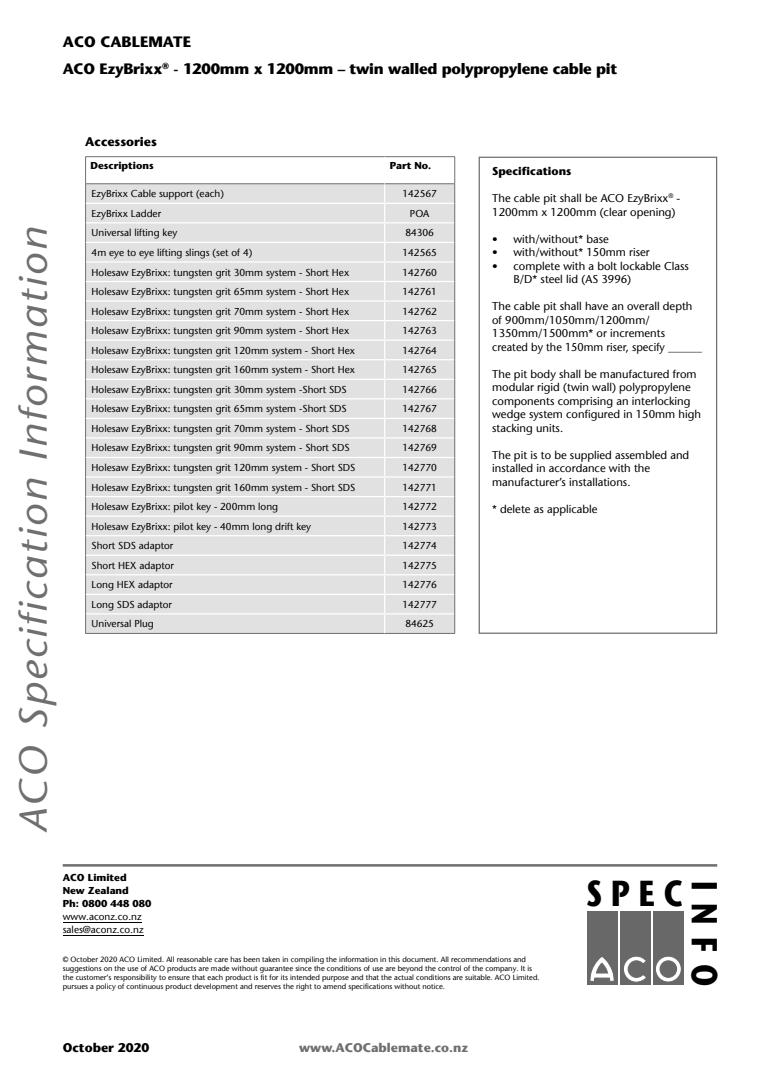
<style>
.page{position:relative;width:780px;height:1088px;background:#fff}
.page>*{position:absolute;margin:0;border:0;box-sizing:border-box;transform-origin:0 0}
.t1{font:italic 38.75px "Stone Sans";letter-spacing:.05em;color:#6f6f6f;scale:1.11 1}
.t2{font:700 36px "Stone Sans";color:#000;scale:.8 1}
.t3{font:700 15px "Stone Sans";letter-spacing:-.015em;color:#000}
.t4{font:700 12.5px "Stone Sans";color:#000}
.t5{font:700 12.5px "Stone Sans";color:#6f6f6f}
.t6{font:11.25px/13.5px "Stone Sans";color:#000}
.t7{font:700 11.25px "Stone Sans";color:#000}
.t8{font:10px "Stone Sans";color:#000}
.t9{font:700 10px/13.1px "Stone Sans";color:#000}
.t10{font:7.5px/9px "Stone Sans";color:#000}
.s1{font-weight:400}
</style>
<div class="page">
<div style="left:478px;top:157px;width:239px;height:477px;background:#fff;border:1px solid #6f6f6f"></div>
<hr style="left:85px;top:633px;width:299px;height:1px;background:#6f6f6f">
<hr style="left:384px;top:633px;width:71px;height:1px;background:#6f6f6f">
<hr style="left:85px;top:156px;width:299px;height:1px;background:#6f6f6f">
<hr style="left:384px;top:156px;width:71px;height:1px;background:#6f6f6f">
<svg style="left:85px;top:157px;width:370px;height:476px;background:#e3e3e3"></svg>
<hr style="left:63px;top:864px;width:654px;height:2px;background:#6f6f6f">
<div style="left:587px;top:911px;width:30px;height:74px;background:#686868"></div>
<svg style="left:590px;top:957px;width:24px;height:24px"></svg>
<div style="left:620px;top:911px;width:30px;height:74px;background:#686868"></div>
<svg style="left:624px;top:956px;width:22px;height:26px"></svg>
<div style="left:653px;top:911px;width:30px;height:74px;background:#686868"></div>
<svg style="left:655px;top:956px;width:26px;height:26px"></svg>
<div style="left:655px;top:956px;width:26px;height:26px;border:1px solid #686868;border-radius:50%"></div>
<div style="left:660px;top:961px;width:16px;height:16px;background:#686868;border-radius:50%"></div>
<div style="left:660px;top:961px;width:16px;height:16px;border:1px solid #686868;border-radius:50%"></div>
<hr style="left:63px;top:922px;width:78px;height:1px;background:#000">
<hr style="left:63px;top:935px;width:80px;height:1px;background:#000">
<h3 class="t3" style="left:63px;top:33px;width:130px">ACO CABLEMATE</h3>
<p class="t3" style="left:63px;top:60px;width:556px">ACO EzyBrixx<sup>®</sup> - 1200mm x 1200mm – twin walled polypropylene cable pit</p>
<h1 class="t1" style="left:10px;top:833px;width:547px;rotate:-90deg">ACO Specification Information</h1>
<p class="t4" style="left:85px;top:134px;width:73px">Accessories</p>
<p class="t9" style="left:91px;top:159px;width:65px">Descriptions</p>
<p class="t9" style="left:389px;top:159px;width:43px">Part No.</p>
<p class="t8" style="left:92px;top:188px;width:134px">EzyBrixx Cable support (each)</p>
<p class="t8" style="left:402px;top:188px;width:36px">142567</p>
<p class="t8" style="left:92px;top:207px;width:71px">EzyBrixx Ladder</p>
<p class="t8" style="left:410px;top:207px;width:21px">POA</p>
<p class="t8" style="left:92px;top:227px;width:87px">Universal lifting key</p>
<p class="t8" style="left:405px;top:227px;width:30px">84306</p>
<p class="t8" style="left:92px;top:246px;width:162px">4m eye to eye lifting slings (set of 4)</p>
<p class="t8" style="left:402px;top:246px;width:36px">142565</p>
<p class="t8" style="left:92px;top:266px;width:259px">Holesaw EzyBrixx: tungsten grit 30mm system - Short Hex</p>
<p class="t8" style="left:402px;top:266px;width:36px">142760</p>
<p class="t8" style="left:92px;top:286px;width:259px">Holesaw EzyBrixx: tungsten grit 65mm system - Short Hex</p>
<p class="t8" style="left:402px;top:286px;width:36px">142761</p>
<p class="t8" style="left:92px;top:305px;width:259px">Holesaw EzyBrixx: tungsten grit 70mm system - Short Hex</p>
<p class="t8" style="left:402px;top:305px;width:36px">142762</p>
<p class="t8" style="left:92px;top:325px;width:259px">Holesaw EzyBrixx: tungsten grit 90mm system - Short Hex</p>
<p class="t8" style="left:402px;top:325px;width:36px">142763</p>
<p class="t8" style="left:92px;top:344px;width:265px">Holesaw EzyBrixx: tungsten grit 120mm system - Short Hex</p>
<p class="t8" style="left:402px;top:344px;width:36px">142764</p>
<p class="t8" style="left:92px;top:364px;width:265px">Holesaw EzyBrixx: tungsten grit 160mm system - Short Hex</p>
<p class="t8" style="left:402px;top:364px;width:36px">142765</p>
<p class="t8" style="left:92px;top:383px;width:257px">Holesaw EzyBrixx: tungsten grit 30mm system -Short SDS</p>
<p class="t8" style="left:402px;top:383px;width:36px">142766</p>
<p class="t8" style="left:92px;top:403px;width:257px">Holesaw EzyBrixx: tungsten grit 65mm system -Short SDS</p>
<p class="t8" style="left:402px;top:403px;width:36px">142767</p>
<p class="t8" style="left:92px;top:422px;width:259px">Holesaw EzyBrixx: tungsten grit 70mm system - Short SDS</p>
<p class="t8" style="left:402px;top:422px;width:36px">142768</p>
<p class="t8" style="left:92px;top:442px;width:259px">Holesaw EzyBrixx: tungsten grit 90mm system - Short SDS</p>
<p class="t8" style="left:402px;top:442px;width:36px">142769</p>
<p class="t8" style="left:92px;top:462px;width:265px">Holesaw EzyBrixx: tungsten grit 120mm system - Short SDS</p>
<p class="t8" style="left:402px;top:462px;width:36px">142770</p>
<p class="t8" style="left:92px;top:481px;width:265px">Holesaw EzyBrixx: tungsten grit 160mm system - Short SDS</p>
<p class="t8" style="left:402px;top:481px;width:36px">142771</p>
<p class="t8" style="left:92px;top:501px;width:188px">Holesaw EzyBrixx: pilot key - 200mm long</p>
<p class="t8" style="left:402px;top:501px;width:36px">142772</p>
<p class="t8" style="left:92px;top:520px;width:221px">Holesaw EzyBrixx: pilot key - 40mm long drift key</p>
<p class="t8" style="left:402px;top:520px;width:36px">142773</p>
<p class="t8" style="left:92px;top:540px;width:83px">Short SDS adaptor</p>
<p class="t8" style="left:402px;top:540px;width:36px">142774</p>
<p class="t8" style="left:92px;top:559px;width:84px">Short HEX adaptor</p>
<p class="t8" style="left:402px;top:559px;width:36px">142775</p>
<p class="t8" style="left:92px;top:579px;width:83px">Long HEX adaptor</p>
<p class="t8" style="left:402px;top:579px;width:36px">142776</p>
<p class="t8" style="left:92px;top:598px;width:82px">Long SDS adaptor</p>
<p class="t8" style="left:402px;top:598px;width:36px">142777</p>
<p class="t8" style="left:92px;top:618px;width:64px">Universal Plug</p>
<p class="t8" style="left:405px;top:618px;width:30px">84625</p>
<p class="t7" style="left:492px;top:164px;width:81px">Specifications</p>
<p class="t6" style="left:492px;top:191px;width:190px">The cable pit shall be ACO EzyBrixx<sup>®</sup> -<br>1200mm x 1200mm (clear opening)</p>
<p class="t6" style="left:492px;top:232px;width:118px">• with/without* base</p>
<p class="t6" style="left:492px;top:245px;width:159px">• with/without* 150mm riser</p>
<p class="t6" style="left:513px;top:259px;width:177px;text-indent:-21px">• complete with a bolt lockable Class<br>B/D* steel lid (AS 3996)</p>
<p class="t6" style="left:492px;top:299px;width:211px">The cable pit shall have an overall depth of 900mm/1050mm/1200mm/ 1350mm/1500mm* or increments created by the 150mm riser, specify ______</p>
<p class="t6" style="left:492px;top:367px;width:210px">The pit body shall be manufactured from modular rigid (twin wall) polypropylene components comprising an interlocking wedge system configured in 150mm high stacking units.</p>
<p class="t6" style="left:492px;top:448px;width:198px">The pit is to be supplied assembled and installed in accordance with the manufacturer’s installations.</p>
<p class="t6" style="left:492px;top:502px;width:107px">* delete as applicable</p>
<p class="t9" style="left:63px;top:871px;width:90px">ACO Limited<br>New Zealand<br>Ph: 0800 448 080 <span class="s1">www.aconz.co.nz sales@aconz.co.nz</span></p>
<p class="t10" style="left:63px;top:955px;width:478px">© October 2020 ACO Limited. All reasonable care has been taken in compiling the information in this document. All recommendations and suggestions on the use of ACO products are made without guarantee since the conditions of use are beyond the control of the company. It is the customer’s responsibility to ensure that each product is fit for its intended purpose and that the actual conditions are suitable. ACO Limited. pursues a policy of continuous product development and reserves the right to amend specifications without notice.</p>
<p class="t4" style="left:63px;top:1040px;width:88px">October 2020</p>
<p class="t5" style="left:299px;top:1040px;width:170px">www.ACOCablemate.co.nz</p>
<p class="t2" style="left:586px;top:872px;width:123px">S P E C</p>
<p class="t2" style="left:726px;top:880px;width:134px;rotate:90deg">I N F O</p>
</div>
